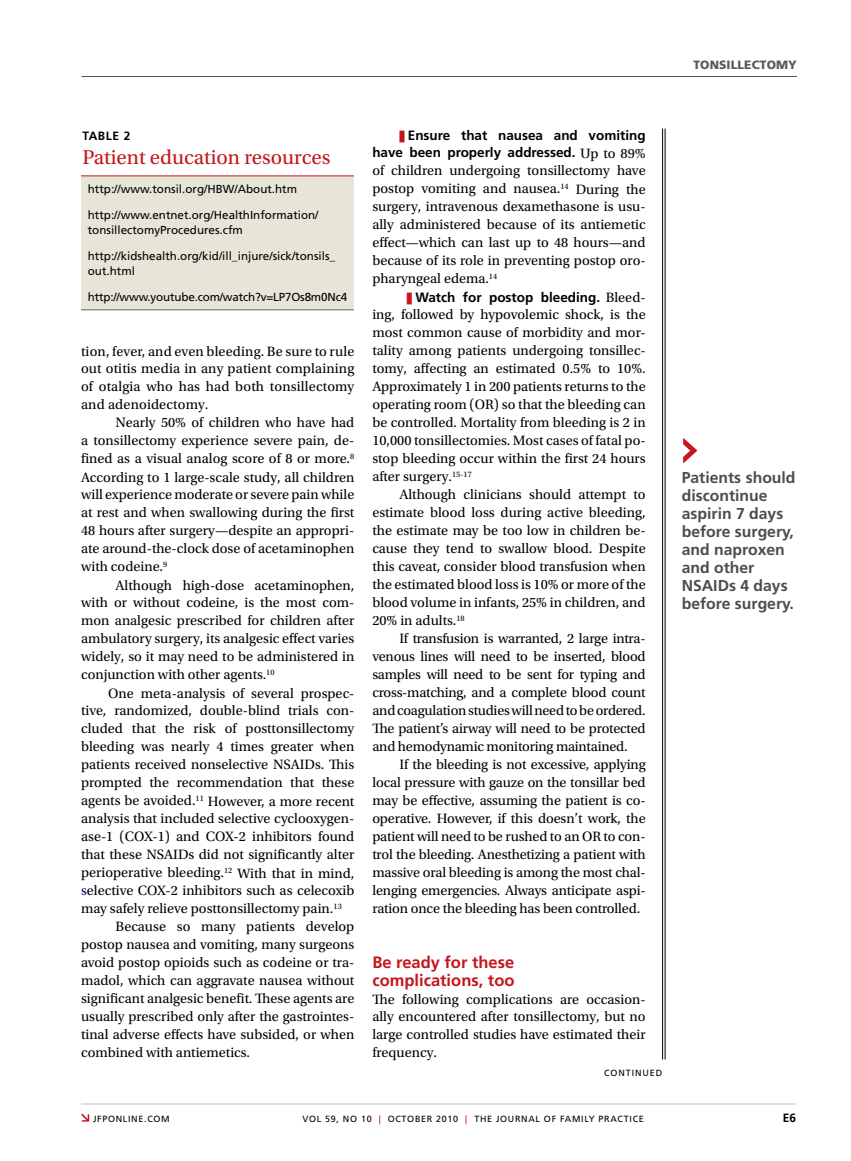
<style>
.page{position:relative;width:851px;height:1161px;background:#fff}
.page>*{position:absolute;margin:0;border:0;box-sizing:border-box;transform-origin:0 0}
.t1{font:21px "Utopia Std";color:#c4161c}
.t2{font:700 16.5px/18px "Frutiger LT Std";color:#c4161c}
.t3{font:700 15.75px/18px "Frutiger LT Std";color:#4d4d4f}
.t4{font:14.25px/18px "Utopia Std";color:#000;text-align:justify}
.t5{font:700 13.5px/18px "Frutiger LT Std";color:#000;text-align:right}
.t6{font:900 12px "Frutiger LT Std";letter-spacing:.01em;color:#58595b}
.t7{font:700 12px "Frutiger LT Std";color:#000}
.t8{font:11.7px/15px "Frutiger LT Std";color:#000}
.t9{font:9px "Frutiger LT Std";letter-spacing:.075em;color:#000}
.t10{font:9px "Frutiger LT Std";letter-spacing:.1em;color:#000}
.s1{color:#000081}
.s2{font-family:"Utopia Std";font-weight:400;font-size:14.25px}
.s3{color:#c4161c}
</style>
<div class="page">
<hr style="left:81px;top:76px;width:716px;height:1px;background:#58595b">
<svg style="left:81px;top:1114px;width:8px;height:8px"></svg>
<hr style="left:81px;top:1104px;width:715px;height:1px;background:#bcbec0">
<hr style="left:664px;top:129px;width:1px;height:930px;background:#000">
<hr style="left:662px;top:129px;width:1px;height:930px;background:#000">
<svg style="left:683px;top:438px;width:14px;height:26px"></svg>
<div style="left:81px;top:177px;width:273px;height:132px;background:#e7e5d8"></div>
<hr style="left:81px;top:309px;width:273px;height:1px;background:#636466">
<hr style="left:81px;top:176px;width:273px;height:1px;background:#c4161c">
<p class="t6" style="left:693px;top:58px;width:105px">TONSILLECTOMY</p>
<p class="t7" style="left:82px;top:128px;width:15px">Table</p>
<p class="t7" style="left:124px;top:128px;width:8px">2</p>
<h1 class="t1" style="left:82px;top:145px;width:249px">Patient education resources</h1>
<p class="t8" style="left:88px;top:182px;width:211px">http://www.tonsil.org/H BW/About.htm</p>
<p class="t8" style="left:88px;top:208px;width:232px">http://www.entnet.org/H ealthI nformation/ tonsillectomyProcedures.cfm</p>
<p class="t8" style="left:88px;top:249px;width:249px">http://kidshealth.org/kid/ill_injure/sick/tonsils_ out.html</p>
<p class="t8" style="left:88px;top:290px;width:261px">http://www.youtube.com/watch?v=LP7Os8m0N c4</p>
<p class="t4" style="left:81px;top:342px;width:275px">tion, fever, and even bleeding. Be sure to rule out otitis media in any patient complaining of otalgia who has had both tonsillectomy and adenoidectomy.</p>
<p class="t4" style="left:81px;top:414px;width:275px;text-indent:34px">Nearly 50% of children who have had a tonsillectomy experience severe pain, de&shy;fined as a visual analog score of 8 or more.<sup>8<br></sup>According to 1 large-scale study, all children will experience moderate or severe pain while at rest and when swallowing during the first 48 hours after surgery—despite an appropri&shy;ate around-the-clock dose of acetaminophen with codeine.<sup>9</sup></p>
<p class="t4" style="left:81px;top:576px;width:275px;text-indent:34px">Although high-dose acetaminophen, with or without codeine, is the most com&shy;mon analgesic prescribed for children after ambulatory surgery, its analgesic effect varies widely, so it may need to be administered in conjunction with other agents.<sup>10</sup></p>
<p class="t4" style="left:108px;top:684px;width:248px">One meta-analysis of several prospec-</p>
<p class="t4" style="left:81px;top:702px;width:275px">tive, randomized, double-blind trials con-</p>
<p class="t4" style="left:81px;top:720px;width:275px">cluded that the risk of posttonsillectomy</p>
<p class="t4" style="left:81px;top:738px;width:275px">bleeding was nearly 4 times greater when</p>
<p class="t4" style="left:81px;top:756px;width:275px">patients received nonselective NSAIDs. This</p>
<p class="t4" style="left:81px;top:774px;width:275px">prompted the recommendation that these</p>
<p class="t4" style="left:81px;top:792px;width:275px">agents be avoided.<sup>11</sup> However, a more recent</p>
<p class="t4" style="left:81px;top:810px;width:275px">analysis that included selective cyclooxygen-</p>
<p class="t4" style="left:81px;top:828px;width:275px">ase-1 (COX-1) and COX-2 inhibitors found</p>
<p class="t4" style="left:81px;top:846px;width:275px">that these NSAIDs did not significantly alter</p>
<p class="t4" style="left:81px;top:864px;width:275px">perioperative bleeding.<sup>12</sup> With that in mind,</p>
<p class="t4" style="left:81px;top:882px;width:275px"><span class="s1">s</span>elective COX-2 inhibitors such as celecoxib</p>
<p class="t4" style="left:81px;top:900px;width:262px">may safely relieve posttonsillectomy pain.<sup>13</sup></p>
<p class="t4" style="left:115px;top:918px;width:240px">Because so many patients develop</p>
<p class="t4" style="left:81px;top:936px;width:275px">postop nausea and vomiting, many surgeons</p>
<p class="t4" style="left:81px;top:954px;width:275px">avoid postop opioids such as codeine or tra-</p>
<p class="t4" style="left:81px;top:972px;width:275px">madol, which can aggravate nausea without</p>
<p class="t4" style="left:81px;top:990px;width:275px">significant analgesic benefit. These agents are</p>
<p class="t4" style="left:81px;top:1008px;width:275px">usually prescribed only after the gastrointes-</p>
<p class="t4" style="left:81px;top:1026px;width:275px">tinal adverse effects have subsided, or when</p>
<p class="t4" style="left:81px;top:1044px;width:171px">combined with antiemetics.</p>
<p class="t5" style="left:372px;top:126px;width:275px">Ensure that nausea and vomiting<br>have been properly addressed. <span class="s2">Up to 89%</span></p>
<p class="t4" style="left:372px;top:162px;width:275px">of children undergoing tonsillectomy have postop vomiting and nausea.<sup>14</sup> During the surgery, intravenous dexamethasone is usu&shy;ally administered because of its antiemetic effect—which can last up to 48 hours—and because of its role in preventing postop oro&shy;pharyngeal edema.<sup>14</sup></p>
<p class="t5" style="left:415px;top:288px;width:232px">Watch for postop bleeding. <span class="s2">Bleed-</span></p>
<p class="t4" style="left:372px;top:306px;width:275px">ing, followed by hypovolemic shock, is the most common cause of morbidity and mor&shy;tality among patients undergoing tonsillec&shy;tomy, affecting an estimated 0.5% to 10%.<br>Approximately 1 in 200 patients returns to the operating room (OR) so that the bleeding can be controlled. Mortality from bleeding is 2 in 10,000 tonsillectomies. Most cases of fatal po&shy;stop bleeding occur within the first 24 hours after surgery.<sup>15-17</sup></p>
<p class="t4" style="left:372px;top:486px;width:275px;text-indent:27px">Although clinicians should attempt to estimate blood loss during active bleeding, the estimate may be too low in children be&shy;cause they tend to swallow blood. Despite this caveat, consider blood transfusion when the estimated blood loss is 10% or more of the blood volume in infants, 25% in children, and 20% in adults.<sup>18</sup></p>
<p class="t4" style="left:372px;top:630px;width:275px;text-indent:27px">If transfusion is warranted, 2 large intra&shy;venous lines will need to be inserted, blood samples will need to be sent for typing and cross-matching, and a complete blood count and coagulation studies will need to be ordered.<br>The patient’s airway will need to be protected and hemodynamic monitoring maintained.</p>
<p class="t4" style="left:372px;top:756px;width:275px;text-indent:27px">If the bleeding is not excessive, applying local pressure with gauze on the tonsillar bed may be effective, assuming the patient is co&shy;operative. However, if this doesn’t work, the patient will need to be rushed to an OR to con&shy;trol the bleeding. Anesthetizing a patient with massive oral bleeding is among the most chal&shy;lenging emergencies. Always anticipate aspi&shy;ration once the bleeding has been controlled.</p>
<p class="t2" style="left:372px;top:953px;width:144px">Be ready for these complications, too</p>
<p class="t4" style="left:372px;top:990px;width:275px">The following complications are occasion&shy;ally encountered after tonsillectomy, but no large controlled studies have estimated their frequency.</p>
<p class="t10" style="left:604px;top:1067px;width:60px">continued</p>
<p class="t3" style="left:681px;top:468px;width:115px">Patients should discontinue aspirin 7 days before surgery, and naproxen and other<br>NSAIDs 4 days before surgery.</p>
<p class="t9" style="left:93px;top:1113px;width:78px">jfponline.com</p>
<p class="t9" style="left:302px;top:1113px;width:86px">Vol 59, No 10 <span class="s3">|</span> OCTO</p>
<p class="t9" style="left:415px;top:1113px;width:230px">BER 2010 <span class="s3">|</span> The Journal of Family Practice</p>
<p class="t7" style="left:782px;top:1111px;width:15px">E6</p>
</div>
